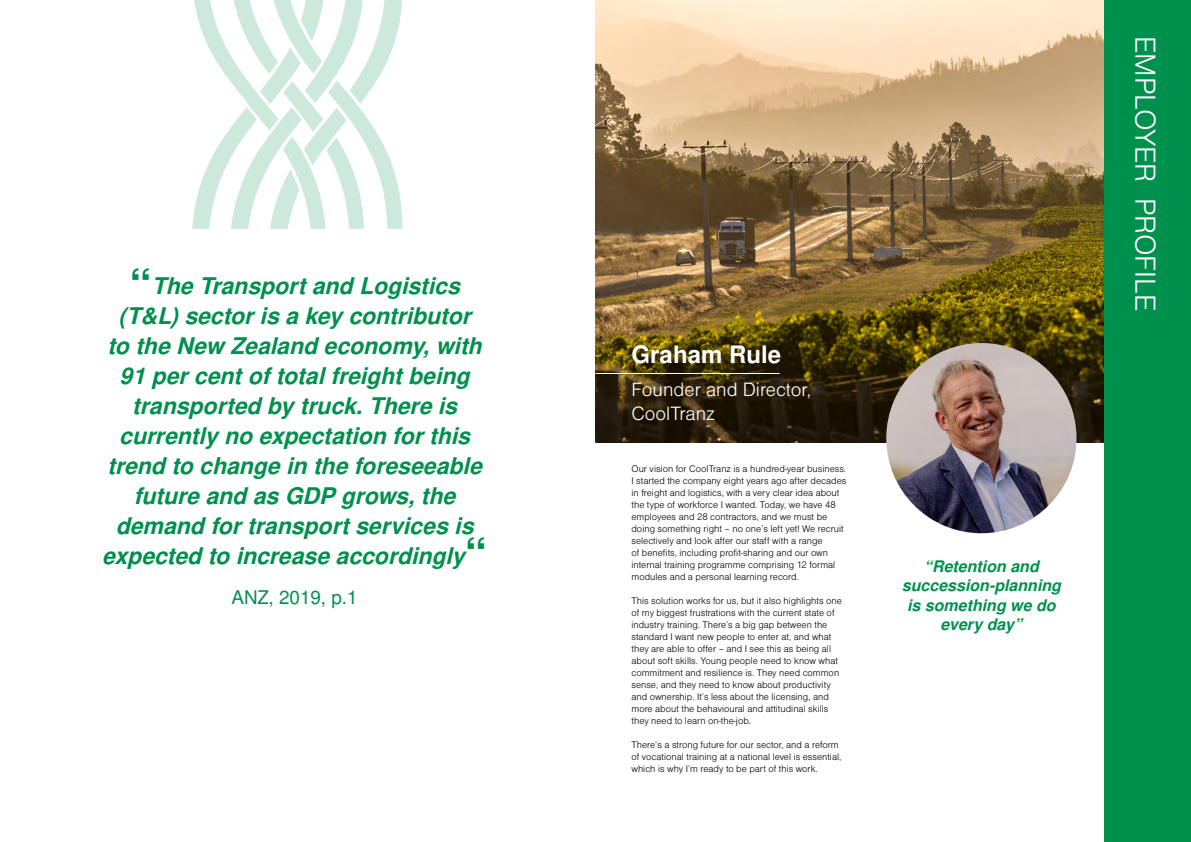
<style>
.page{position:relative;width:1191px;height:842px;background:#fff}
.page>*{position:absolute;margin:0;border:0;box-sizing:border-box;transform-origin:0 0}
.t1{font:30px "Nimbus Sans DOT Ligh";color:#fff}
.t2{font:700 24px "Nimbus San L";color:#fff}
.t3{font:italic 700 23px/30px "Nimbus San L";color:#00904d;text-align:center}
.t4{font:20px/24px "Nimbus Sans DOT Ligh";color:#fff}
.t5{font:18.9px "Nimbus San L";color:#00904d}
.t6{font:italic 700 16px/19.2px "Nimbus San L";color:#00904d;text-align:center}
.t7{font:10px/12px "Nimbus Sans DOT Ligh";color:#000}
.s1{font-style:normal;font-size:45px}
</style>
<div class="page">
<img style="left:595px;top:0;width:509px;height:443px">
<div style="left:1104px;top:0;width:87px;height:842px;background:#00904d"></div>
<hr style="left:595px;top:373px;width:185px;height:1px;background:#fff">
<svg style="left:192px;top:0;width:211px;height:229px"></svg>
<img style="left:886px;top:343px;width:190px;height:190px;border-radius:95px">
<p class="t3" style="left:102px;top:270px;width:388px"><span class="s1">“</span> TheTransportand Logistics (T&amp;L)sectorisakeycontributor to theNew Zealand economy,with<br>91percentoftotalfreightbeing transported bytruck.Thereis currentlyno expectation forthis trend to changein theforeseeable futureand asGDP grows,the demand fortransportservicesis expected to increaseaccordingly<span class="s1">“</span></p>
<h3 class="t5" style="left:231px;top:583px;width:128px">ANZ, 2019, p.1</h3>
<h2 class="t2" style="left:631px;top:337px;width:151px">Graham Rule</h2>
<h3 class="t4" style="left:631px;top:377px;width:181px">Founder and Director,<br>CoolTranz</h3>
<p class="t7" style="left:631px;top:462px;width:216px">Our vision for CoolTranz is a hundred-year business.<br>I started the company eight years ago after decades in freight and logistics, with a very clear idea about the type of workforce I wanted. Today, we have 48 employees and 28 contractors, and we must be doing something right – no one’s left yet! We recruit selectively and look after our staff with a range<br>of benefits, including profit-sharing and our own internal training programme comprising 12 formal modules and a personal learning record.</p>
<p class="t7" style="left:631px;top:594px;width:212px">This solution works for us, but it also highlights one of my biggest frustrations with the current state of industry training. There’s a big gap between the standard I want new people to enter at, and what they are able to offer – and I see this as being all about soft skills. Young people need to know what commitment and resilience is. They need common sense, and they need to know about productivity and ownership. It’s less about the licensing, and more about the behavioural and attitudinal skills they need to learn on-the-job.</p>
<p class="t7" style="left:631px;top:738px;width:211px">There‘s a strong future for our sector, and a reform of vocational training at a national level is essential, which is why I’m ready to be part of this work.</p>
<h3 class="t6" style="left:901px;top:557px;width:161px">“Retention and succession-planning is something we do every day”</h3>
<h1 class="t1" style="left:1162px;top:36px;width:276px;rotate:90deg">EMPLOYER PROFILE</h1>
</div>
